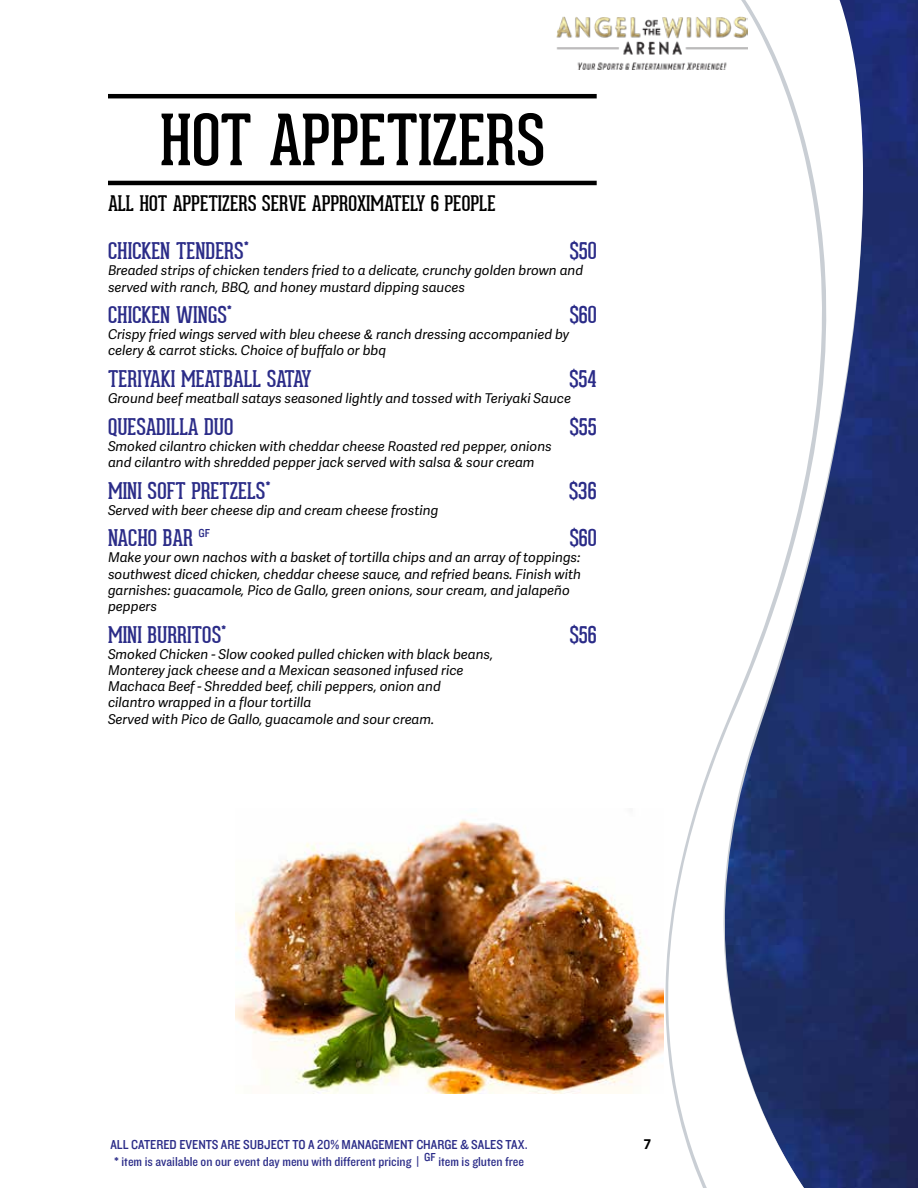
<style>
.page{position:relative;width:918px;height:1188px;background:#fff}
.page>*{position:absolute;margin:0;border:0;box-sizing:border-box;transform-origin:0 0}
.t1{font:69px "Geared Slab";color:#000}
.t2{font:22.5px "Geared Slab";color:#2b2c88}
.t3{font:21px "Geared Slab";color:#000}
.t4{font:italic 13.5px/16.2px "Adelle Sans";color:#000}
.t5{font:13.5px/16.2px "Knockout HTF30 Junior Welterwt";color:#2b2c88}
.t6{font:700 13.5px "Adelle Sans";color:#000}
</style>
<div class="page">
<svg style="left:663px;top:0;width:255px;height:1188px"></svg>
<img style="left:556px;top:16px;width:191px;height:54px">
<img style="left:235px;top:820px;width:428px;height:274px">
<hr style="left:108px;top:181px;width:489px;height:4px;background:#000">
<hr style="left:108px;top:94px;width:489px;height:4px;background:#000">
<h1 class="t1" style="left:160px;top:99px;width:387px">HOT APPETIZERS</h1>
<h3 class="t3" style="left:108px;top:190px;width:389px">ALL HOT APPETIZERS SERVE APPROXIMATELY 6 PEOPLE</h3>
<h2 class="t2" style="left:108px;top:237px;width:142px">CHICKEN TENDERS*</h2>
<h2 class="t2" style="left:570px;top:237px;width:28px">$50</h2>
<p class="t4" style="left:108px;top:262px;width:477px">Breaded strips of chicken tenders fried to a delicate, crunchy golden brown and served with ranch, BBQ, and honey mustard dipping sauces</p>
<h2 class="t2" style="left:108px;top:301px;width:126px">CHICKEN WINGS*</h2>
<h2 class="t2" style="left:570px;top:301px;width:28px">$60</h2>
<p class="t4" style="left:108px;top:326px;width:463px">Crispy fried wings served with bleu cheese &amp; ranch dressing accompanied by celery &amp; carrot sticks. Choice of buffalo or bbq</p>
<h2 class="t2" style="left:108px;top:365px;width:205px">TERIYAKI MEATBALL SATAY</h2>
<h2 class="t2" style="left:569px;top:365px;width:29px">$54</h2>
<p class="t4" style="left:108px;top:390px;width:465px">Ground beef meatball satays seasoned lightly and tossed with Teriyaki Sauce</p>
<h2 class="t2" style="left:108px;top:413px;width:127px">QUESADILLA DUO</h2>
<h2 class="t2" style="left:570px;top:413px;width:28px">$55</h2>
<p class="t4" style="left:108px;top:437px;width:445px">Smoked cilantro chicken with cheddar cheese Roasted red pepper, onions and cilantro with shredded pepper jack served with salsa &amp; sour cream</p>
<h2 class="t2" style="left:108px;top:477px;width:164px">MINI SOFT PRETZELS*</h2>
<h2 class="t2" style="left:569px;top:477px;width:29px">$36</h2>
<p class="t4" style="left:108px;top:501px;width:332px">Served with beer cheese dip and cream cheese frosting</p>
<h2 class="t2" style="left:108px;top:525px;width:104px">NACHO BAR <sup>GF</sup></h2>
<h2 class="t2" style="left:570px;top:525px;width:28px">$60</h2>
<p class="t4" style="left:108px;top:549px;width:475px">Make your own nachos with a basket of tortilla chips and an array of toppings: southwest diced chicken, cheddar cheese sauce, and refried beans. Finish with garnishes: guacamole, Pico de Gallo, green onions, sour cream, and jalapeño peppers</p>
<h2 class="t2" style="left:108px;top:621px;width:120px">MINI BURRITOS*</h2>
<h2 class="t2" style="left:570px;top:621px;width:28px">$56</h2>
<p class="t4" style="left:108px;top:645px;width:387px">Smoked Chicken - Slow cooked pulled chicken with black beans, Monterey jack cheese and a Mexican seasoned infused rice Machaca Beef - Shredded beef, chili peppers, onion and<br>cilantro wrapped in a flour tortilla<br>Served with Pico de Gallo, guacamole and sour cream.</p>
<p class="t5" style="left:110px;top:1137px;width:419px">ALL CATERED EVENTS ARE SUBJECT TO A 20% MANAGEMENT CHARGE &amp; SALES TAX. * item is available on our event day menu with different pricing | <sup>GF</sup> item is gluten free</p>
<p class="t6" style="left:644px;top:1134px;width:9px">7</p>
</div>
